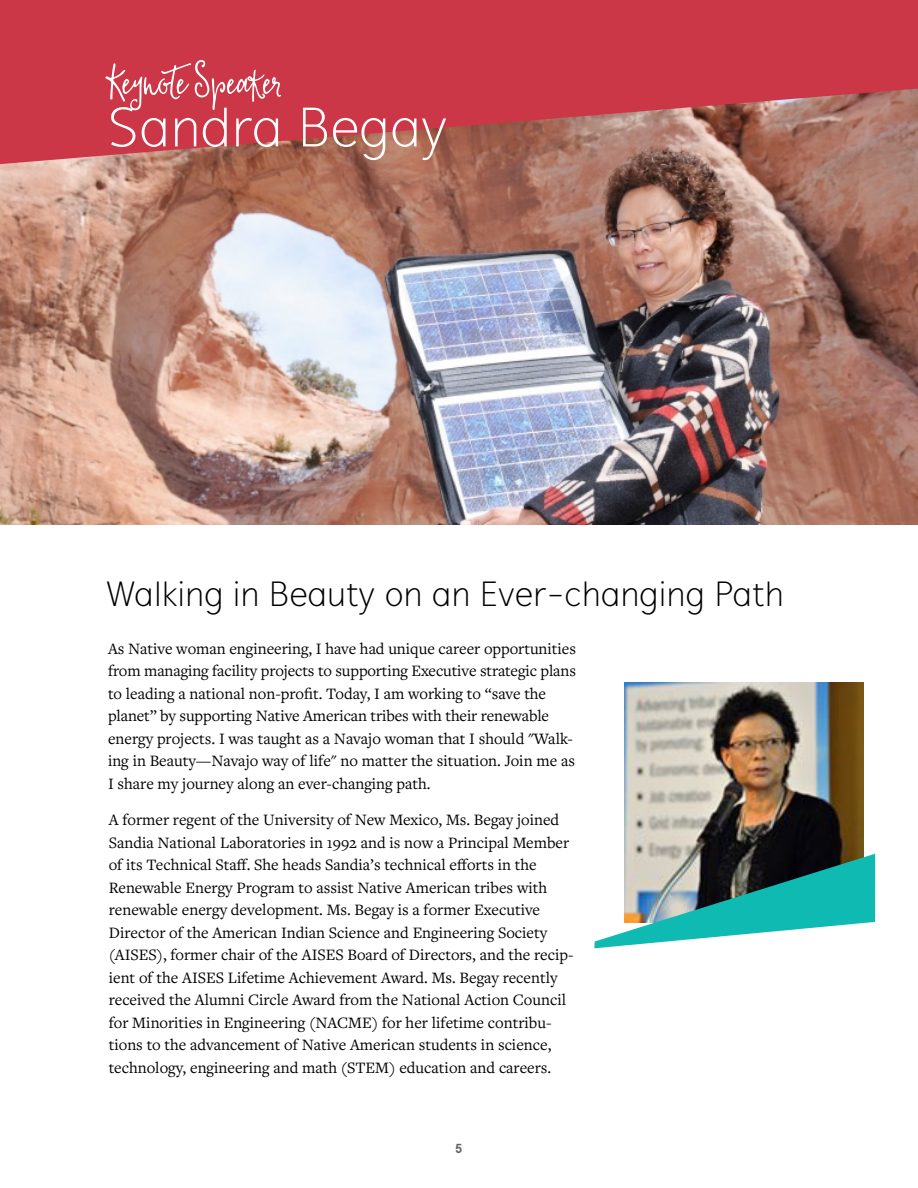
<style>
.page{position:relative;width:918px;height:1188px;background:#fff}
.page>*{position:absolute;margin:0;border:0;box-sizing:border-box;transform-origin:0 0}
.t1{font:300 57px "Mucho Sans";letter-spacing:-.01em;color:#fff}
.t2{font:55.5px "Stalemates";color:#fff}
.t3{font:300 36px "Mucho Sans";color:#000}
.t4{font:16.5px/22.5px "Freight Text Pro";color:#000}
.t5{font:800 13.5px "Mucho Sans";color:#636466}
</style>
<div class="page">
<img style="left:0;top:164px;width:918px;height:361px">
<img style="left:624px;top:683px;width:240px;height:171px">
<svg style="left:0;top:0;width:918px;height:164px;background:#c3454e"></svg>
<svg style="left:594px;top:854px;width:281px;height:94px"></svg>
<h2 class="t2" style="left:108px;top:57px;width:176px">Keynote Speaker</h2>
<h1 class="t1" style="left:108px;top:95px;width:341px">Sandra Begay</h1>
<h3 class="t3" style="left:105px;top:573px;width:681px">Walking in Beauty on an Ever-changing Path</h3>
<p class="t4" style="left:108px;top:636px;width:470px">As Native woman engineering, I have had unique career opportunities from managing facility projects to supporting Executive strategic plans to leading a national non-profit. Today, I am working to “save the planet” by supporting Native American tribes with their renewable energy projects. I was taught as a Navajo woman that I should "Walk&shy;ing in Beauty—Navajo way of life" no matter the situation. Join me as I share my journey along an ever-changing path.</p>
<p class="t4" style="left:109px;top:808px;width:466px">A former regent of the University of New Mexico, Ms. Begay joined Sandia National Laboratories in 1992 and is now a Principal Member of its Technical Staff. She heads Sandia’s technical efforts in the Renewable Energy Program to assist Native American tribes with renewable energy development. Ms. Begay is a former Executive Director of the American Indian Science and Engineering Society (AISES), former chair of the AISES Board of Directors, and the recip&shy;ient of the AISES Lifetime Achievement Award. Ms. Begay recently received the Alumni Circle Award from the National Action Council for Minorities in Engineering (NACME) for her lifetime contribu&shy;tions to the advancement of Native American students in science, technology, engineering and math (STEM) education and careers.</p>
<p class="t5" style="left:455px;top:1141px;width:9px">5</p>
</div>
